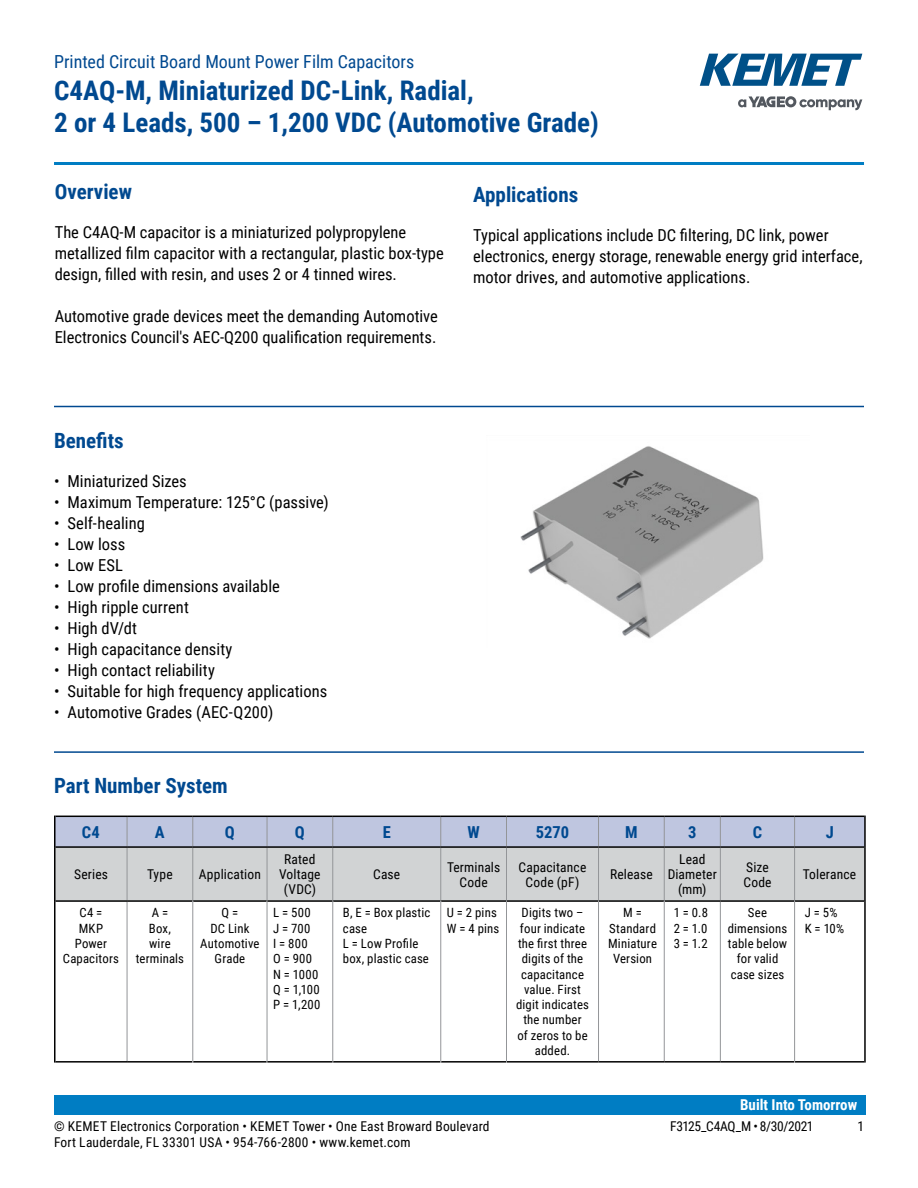
<style>
.page{position:relative;width:918px;height:1188px;background:#fff}
.page>*{position:absolute;margin:0;border:0;box-sizing:border-box;transform-origin:0 0}
.t1{font:700 27px/32.4px "Roboto Condensed";color:#004990}
.t2{font:700 21px "Roboto Condensed";color:#004990}
.t3{font:18px "Roboto Condensed";color:#004990}
.t4{font:16.5px/21px "Roboto Condensed";color:#000}
.t5{font:700 16.5px "Roboto Condensed";color:#004990}
.t6{font:700 15px "Roboto Condensed";color:#fff}
.t7{font:13.5px/15px "Roboto Condensed";letter-spacing:.015em;color:#000;text-align:center}
.t8{font:13.5px "Roboto Condensed";letter-spacing:-.025em;color:#000}
.t9{font:12.75px/15.3px "Roboto Condensed";letter-spacing:.015em;color:#000;text-align:center}
</style>
<div class="page">
<svg style="left:738px;top:96px;width:124px;height:14px"></svg>
<svg style="left:700px;top:54px;width:162px;height:32px"></svg>
<div style="left:54px;top:1095px;width:811px;height:20px;background:#007dc3"></div>
<hr style="left:54px;top:406px;width:810px;height:1px;background:#004990">
<hr style="left:54px;top:751px;width:810px;height:2px;background:#004990">
<div style="left:56px;top:847px;width:808px;height:53px;background:#d1d3d4"></div>
<div style="left:56px;top:816px;width:808px;height:31px;background:#bfc6e0"></div>
<hr style="left:127px;top:848px;width:1px;height:52px;background:#939598">
<hr style="left:192px;top:848px;width:1px;height:53px;background:#939598">
<hr style="left:267px;top:848px;width:1px;height:53px;background:#939598">
<hr style="left:332px;top:848px;width:1px;height:53px;background:#939598">
<hr style="left:440px;top:848px;width:1px;height:53px;background:#939598">
<hr style="left:506px;top:848px;width:1px;height:53px;background:#939598">
<hr style="left:598px;top:848px;width:1px;height:53px;background:#939598">
<hr style="left:664px;top:848px;width:1px;height:53px;background:#939598">
<hr style="left:720px;top:848px;width:1px;height:52px;background:#939598">
<hr style="left:794px;top:848px;width:1px;height:53px;background:#939598">
<hr style="left:127px;top:902px;width:1px;height:159px;background:#939598">
<hr style="left:720px;top:902px;width:1px;height:159px;background:#939598">
<hr style="left:56px;top:846px;width:71px;height:2px;background:#000">
<hr style="left:127px;top:846px;width:66px;height:2px;background:#000">
<hr style="left:193px;top:846px;width:74px;height:2px;background:#000">
<hr style="left:267px;top:846px;width:66px;height:2px;background:#000">
<hr style="left:333px;top:846px;width:108px;height:2px;background:#000">
<hr style="left:441px;top:846px;width:65px;height:2px;background:#000">
<hr style="left:507px;top:846px;width:92px;height:2px;background:#000">
<hr style="left:599px;top:846px;width:65px;height:2px;background:#000">
<hr style="left:664px;top:846px;width:56px;height:2px;background:#000">
<hr style="left:720px;top:846px;width:75px;height:2px;background:#000">
<hr style="left:795px;top:846px;width:69px;height:2px;background:#000">
<hr style="left:56px;top:900px;width:71px;height:2px;background:#000">
<hr style="left:127px;top:900px;width:65px;height:2px;background:#000">
<hr style="left:193px;top:900px;width:74px;height:2px;background:#000">
<hr style="left:599px;top:900px;width:65px;height:2px;background:#000">
<hr style="left:665px;top:900px;width:55px;height:2px;background:#000">
<hr style="left:720px;top:900px;width:74px;height:2px;background:#000">
<hr style="left:333px;top:900px;width:107px;height:2px;background:#000">
<hr style="left:507px;top:900px;width:91px;height:2px;background:#000">
<hr style="left:598px;top:901px;width:1px;height:160px;background:#939598">
<hr style="left:664px;top:901px;width:1px;height:160px;background:#939598">
<hr style="left:56px;top:816px;width:71px;height:1px;background:#000">
<hr style="left:54px;top:816px;width:2px;height:31px;background:#000">
<hr style="left:127px;top:816px;width:66px;height:1px;background:#000">
<hr style="left:193px;top:816px;width:74px;height:1px;background:#000">
<hr style="left:267px;top:816px;width:66px;height:1px;background:#000">
<hr style="left:333px;top:816px;width:108px;height:1px;background:#000">
<hr style="left:441px;top:816px;width:65px;height:1px;background:#000">
<hr style="left:507px;top:816px;width:92px;height:1px;background:#000">
<hr style="left:599px;top:816px;width:65px;height:1px;background:#000">
<hr style="left:664px;top:816px;width:56px;height:1px;background:#000">
<hr style="left:720px;top:816px;width:75px;height:1px;background:#000">
<hr style="left:795px;top:816px;width:69px;height:1px;background:#000">
<hr style="left:864px;top:816px;width:2px;height:31px;background:#000">
<hr style="left:54px;top:847px;width:2px;height:54px;background:#000">
<hr style="left:864px;top:847px;width:2px;height:54px;background:#000">
<hr style="left:54px;top:901px;width:2px;height:162px;background:#000">
<hr style="left:56px;top:1061px;width:71px;height:2px;background:#000">
<hr style="left:127px;top:1061px;width:65px;height:2px;background:#000">
<hr style="left:193px;top:1061px;width:74px;height:2px;background:#000">
<hr style="left:333px;top:1061px;width:107px;height:2px;background:#000">
<hr style="left:507px;top:1061px;width:92px;height:2px;background:#000">
<hr style="left:599px;top:1061px;width:65px;height:2px;background:#000">
<hr style="left:664px;top:1061px;width:56px;height:2px;background:#000">
<hr style="left:720px;top:1061px;width:74px;height:2px;background:#000">
<hr style="left:795px;top:900px;width:69px;height:2px;background:#000">
<hr style="left:864px;top:901px;width:2px;height:162px;background:#000">
<hr style="left:795px;top:1061px;width:69px;height:2px;background:#000">
<hr style="left:794px;top:901px;width:1px;height:162px;background:#939598">
<hr style="left:192px;top:901px;width:1px;height:162px;background:#939598">
<hr style="left:267px;top:901px;width:1px;height:162px;background:#939598">
<hr style="left:332px;top:901px;width:1px;height:162px;background:#939598">
<hr style="left:267px;top:900px;width:65px;height:2px;background:#000">
<hr style="left:267px;top:1061px;width:65px;height:2px;background:#000">
<hr style="left:441px;top:900px;width:65px;height:2px;background:#000">
<hr style="left:441px;top:1061px;width:65px;height:2px;background:#000">
<hr style="left:440px;top:901px;width:1px;height:162px;background:#939598">
<hr style="left:506px;top:901px;width:1px;height:162px;background:#939598">
<hr style="left:54px;top:162px;width:810px;height:3px;background:#007dc3">
<img style="left:520px;top:446px;width:244px;height:193px">
<p class="t3" style="left:54px;top:48px;width:362px">Printed Circuit Board Mount Power Film Capacitors</p>
<h1 class="t1" style="left:54px;top:73px;width:546px">C4AQ-M, Miniaturized DC-Link, Radial,<br>2 or 4 Leads, 500 – 1,200 VDC (Automotive Grade)</h1>
<p class="t2" style="left:55px;top:177px;width:79px">Overview</p>
<p class="t4" style="left:55px;top:221px;width:391px">The C4AQ-M capacitor is a miniaturized polypropylene metallized film capacitor with a rectangular, plastic box-type design, filled with resin, and uses 2 or 4 tinned wires.</p>
<p class="t4" style="left:55px;top:305px;width:385px">Automotive grade devices meet the demanding Automotive<br>Electronics Council's AEC-Q200 qualification requirements.</p>
<p class="t2" style="left:473px;top:179px;width:107px">Applications</p>
<p class="t4" style="left:473px;top:224px;width:391px">Typical applications include DC filtering, DC link, power electronics, energy storage, renewable energy grid interface, motor drives, and automotive applications.</p>
<p class="t2" style="left:54px;top:426px;width:71px">Benefits</p>
<p class="t4" style="left:54px;top:470px;width:134px">• Miniaturized Sizes</p>
<p class="t4" style="left:54px;top:491px;width:276px">• Maximum Temperature: 125°C (passive)</p>
<p class="t4" style="left:54px;top:512px;width:92px">• Self-healing</p>
<p class="t4" style="left:54px;top:533px;width:73px">• Low loss</p>
<p class="t4" style="left:54px;top:554px;width:71px">• Low ESL</p>
<p class="t4" style="left:54px;top:575px;width:228px">• Low profile dimensions available</p>
<p class="t4" style="left:54px;top:596px;width:136px">• High ripple current</p>
<p class="t4" style="left:54px;top:617px;width:85px">• High dV/dt</p>
<p class="t4" style="left:54px;top:638px;width:180px">• High capacitance density</p>
<p class="t4" style="left:54px;top:659px;width:163px">• High contact reliability</p>
<p class="t4" style="left:54px;top:680px;width:275px">• Suitable for high frequency applications</p>
<p class="t4" style="left:54px;top:701px;width:221px">• Automotive Grades (AEC-Q200)</p>
<p class="t2" style="left:54px;top:771px;width:175px">Part Number System</p>
<p class="t5" style="left:82px;top:820px;width:20px">C4</p>
<p class="t5" style="left:155px;top:820px;width:11px">A</p>
<p class="t5" style="left:225px;top:820px;width:11px">Q</p>
<p class="t5" style="left:295px;top:820px;width:11px">Q</p>
<p class="t5" style="left:383px;top:820px;width:10px">E</p>
<p class="t5" style="left:467px;top:820px;width:14px">W</p>
<p class="t5" style="left:536px;top:820px;width:35px">5270</p>
<p class="t5" style="left:625px;top:820px;width:14px">M</p>
<p class="t5" style="left:688px;top:820px;width:10px">3</p>
<p class="t5" style="left:753px;top:820px;width:11px">C</p>
<p class="t5" style="left:826px;top:820px;width:10px">J</p>
<p class="t7" style="left:74px;top:866px;width:35px">Series</p>
<p class="t7" style="left:147px;top:866px;width:27px">Type</p>
<p class="t7" style="left:199px;top:866px;width:64px">Application</p>
<p class="t7" style="left:668px;top:851px;width:51px">Lead<br>Diameter (mm)</p>
<p class="t7" style="left:743px;top:859px;width:30px;text-align:left">Size<br>Code</p>
<p class="t7" style="left:803px;top:866px;width:55px">Tolerance</p>
<p class="t7" style="left:279px;top:851px;width:43px">Rated<br>Voltage (VDC)</p>
<p class="t7" style="left:373px;top:866px;width:28px">Case</p>
<p class="t7" style="left:447px;top:859px;width:55px">Terminals<br>Code</p>
<p class="t7" style="left:519px;top:859px;width:69px">Capacitance<br>Code (pF)</p>
<p class="t7" style="left:610px;top:866px;width:44px">Release</p>
<p class="t9" style="left:63px;top:905px;width:58px">C4 =<br>MKP<br>Power<br>Capacitors</p>
<p class="t9" style="left:136px;top:905px;width:50px">A =<br>Box,<br>wire terminals</p>
<p class="t9" style="left:200px;top:905px;width:61px">Q =<br>DC Link<br>Automotive<br>Grade</p>
<p class="t9" style="left:273px;top:905px;width:49px;text-align:left">L = 500<br>J = 700<br>I = 800<br>O = 900<br>N = 1000<br>Q = 1,100<br>P = 1,200</p>
<p class="t9" style="left:343px;top:905px;width:89px;text-align:left">B, E = Box plastic case<br>L = Low Profile box, plastic case</p>
<p class="t9" style="left:447px;top:905px;width:54px;text-align:left">U = 2 pins<br>W = 4 pins</p>
<p class="t9" style="left:516px;top:905px;width:75px">Digits two – four indicate the first three digits of the capacitance value. First digit indicates the number<br>of zeros to be added.</p>
<p class="t9" style="left:608px;top:905px;width:50px">M =<br>Standard<br>Miniature<br>Version</p>
<p class="t9" style="left:674px;top:905px;width:36px;text-align:justify">1 = 0.8<br>2 = 1.0<br>3 = 1.2</p>
<p class="t9" style="left:728px;top:905px;width:61px">See dimensions table below for valid case sizes</p>
<p class="t9" style="left:805px;top:905px;width:41px;text-align:left">J = 5%<br>K = 10%</p>
<p class="t6" style="left:740px;top:1094px;width:119px">Built Into Tomorrow</p>
<p class="t7" style="left:54px;top:1118px;width:437px">© KEMET Electronics Corporation • KEMET Tower • One East Broward Boulevard</p>
<p class="t8" style="left:670px;top:1116px;width:145px">F3125_C4AQ_M • 8/30/2021</p>
<p class="t7" style="left:857px;top:1118px;width:8px">1</p>
<p class="t7" style="left:54px;top:1134px;width:358px">Fort Lauderdale, FL 33301 USA • 954-766-2800 • www.kemet.com</p>
</div>
